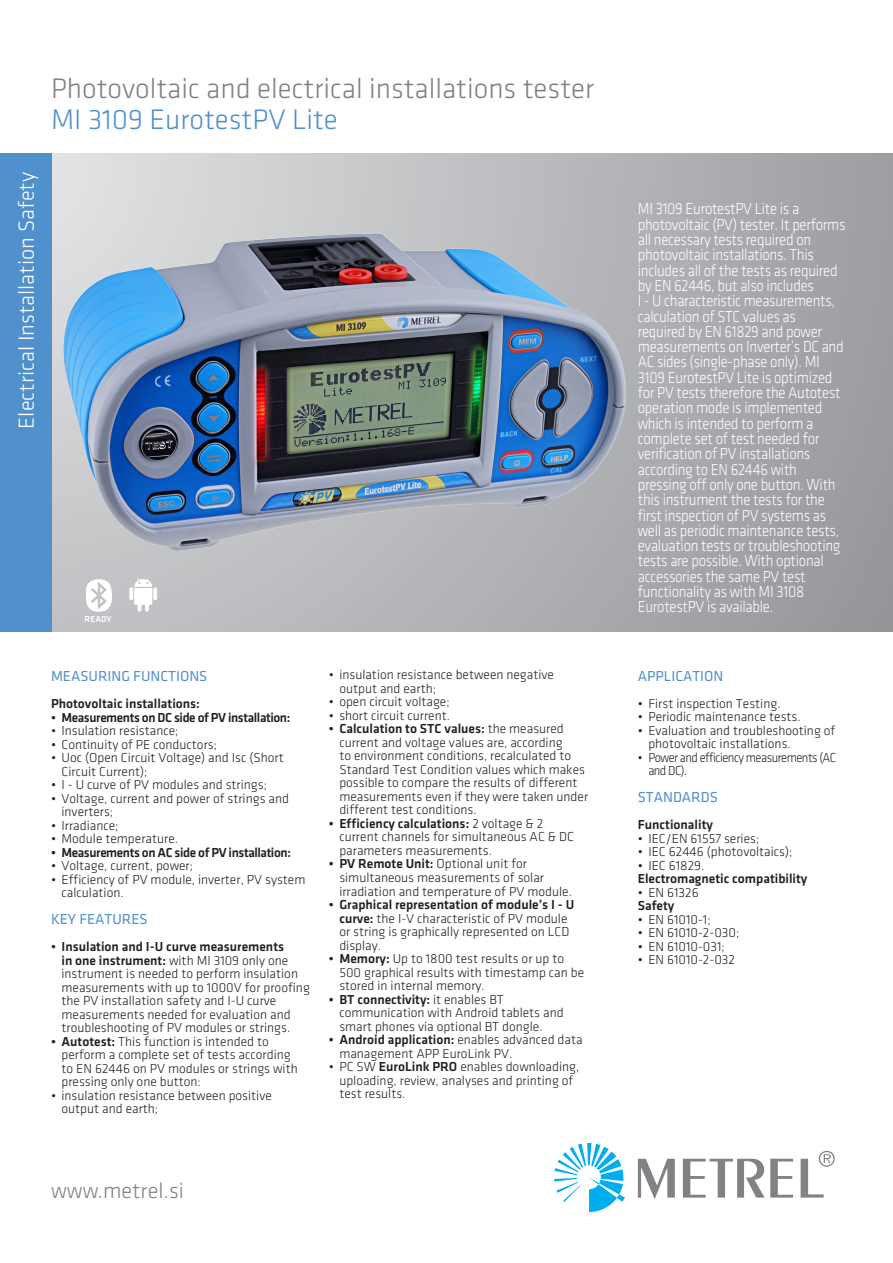
<style>
.page{position:relative;width:893px;height:1263px;background:#fff}
.page>*{position:absolute;margin:0;border:0;box-sizing:border-box;transform-origin:0 0}
.naslov{font:300 29.25px "Klavika";color:#808285}
.naslov-2{font:300 29.25px "Klavika";color:#5090cc}
.naslov-3{font:300 22.5px "Klavika";color:#fff}
.t1{font:300 22.5px "Klavika";color:#808285}
.podnaslov{font:300 16.5px/15.3px "Klavika";letter-spacing:-.02em;color:#fff;scale:.9 1}
.podnaslov-2{font:15px "Klavika";color:#5090cc}
.t2{font:300 13.5px/13.5px "Klavika";color:#231f20}
.side_mednaslov{font:500 13.5px "Klavika";letter-spacing:-.03em;color:#231f20}
.side_mednaslov-2{font:500 13.5px "Klavika";color:#231f20}
.t3{font:300 13.5px/13.5px "Klavika";letter-spacing:-.04em;color:#231f20;scale:.93 1}
.side_body{font:500 13.5px "Klavika";color:#231f20}
.t4{font:500 9px "Klavika";color:#fff}
.s1{font-weight:500}
</style>
<div class="page">
<div style="left:0;top:153px;width:893px;height:478px;background:linear-gradient(to right,#d9dadc,#9a9ca0)"></div>
<svg style="left:554px;top:1143px;width:71px;height:69px"></svg>
<svg style="left:638px;top:1150px;width:197px;height:49px"></svg>
<div style="left:0;top:153px;width:51px;height:478px;background:#5090cc"></div>
<img style="left:51px;top:222px;width:587px;height:341px">
<svg style="left:86px;top:579px;width:27px;height:33px"></svg>
<svg style="left:129px;top:587px;width:4px;height:13px"></svg>
<svg style="left:153px;top:587px;width:4px;height:13px"></svg>
<svg style="left:134px;top:577px;width:18px;height:35px"></svg>
<p class="naslov" style="left:51px;top:72px;width:545px">Photovoltaic and electrical installations tester</p>
<p class="naslov-2" style="left:51px;top:104px;width:288px">MI 3109 EurotestPV Lite</p>
<p class="naslov-3" style="left:14px;top:429px;width:258px;rotate:-90deg">Electrical Installation Safety</p>
<p class="t4" style="left:85px;top:614px;width:28px">READY</p>
<p class="podnaslov-2" style="left:51px;top:668px;width:158px">MEASURING FUNCTIONS</p>
<p class="side_mednaslov-2" style="left:51px;top:696px;width:150px">Photovoltaic installations:</p>
<p class="side_mednaslov" style="left:51px;top:710px;width:241px">• Measurements on DC side of PV installation:</p>
<p class="t2" style="left:51px;top:724px;width:129px">• Insulation resistance;</p>
<p class="t2" style="left:51px;top:738px;width:168px">• Continuity of PE conductors;</p>
<p class="t2" style="left:62px;top:751px;width:224px;text-indent:-10px">• Uoc (Open Circuit Voltage) and Isc (Short<br>Circuit Current);</p>
<p class="t2" style="left:51px;top:778px;width:217px">• I - U curve of PV modules and strings;</p>
<p class="t2" style="left:62px;top:792px;width:229px;text-indent:-10px">• Voltage, current and power of strings and inverters;</p>
<p class="t2" style="left:51px;top:819px;width:69px">• Irradiance;</p>
<p class="t2" style="left:51px;top:832px;width:129px">• Module temperature.</p>
<p class="side_mednaslov" style="left:51px;top:845px;width:241px">• Measurements on AC side of PV installation:</p>
<p class="t2" style="left:51px;top:859px;width:144px">• Voltage, current, power;</p>
<p class="t2" style="left:62px;top:873px;width:245px;text-indent:-10px">• Efficiency of PV module, inverter, PV system calculation.</p>
<p class="podnaslov-2" style="left:51px;top:911px;width:98px">KEY FEATURES</p>
<p class="t2" style="left:62px;top:940px;width:250px;text-indent:-10px"><span class="s1">• Insulation and I-U curve measurements<br>in one instrument:</span> with MI 3109 only one instrument is needed to perform insulation measurements with up to 1000V for proofing the PV installation safety and I-U curve measurements needed for evaluation and troubleshooting of PV modules or strings.</p>
<p class="t2" style="left:62px;top:1035px;width:238px;text-indent:-10px"><span class="s1">• Autotest:</span> This function is intended to perform a complete set of tests according to EN 62446 on PV modules or strings with pressing only one button:</p>
<p class="t2" style="left:62px;top:1089px;width:212px;text-indent:-10px">• insulation resistance between positive output and earth;</p>
<p class="t2" style="left:339px;top:668px;width:216px;text-indent:-10px">• insulation resistance between negative output and earth;</p>
<p class="t2" style="left:329px;top:695px;width:122px">• open circuit voltage;</p>
<p class="t2" style="left:329px;top:709px;width:123px">• short circuit current.</p>
<p class="t2" style="left:339px;top:722px;width:250px;text-indent:-10px"><span class="s1">• Calculation to STC values:</span> the measured current and voltage values are, according<br>to environment conditions, recalculated to Standard Test Condition values which makes possible to compare the results of different measurements even if they were taken under different test conditions.</p>
<p class="t2" style="left:339px;top:817px;width:236px;text-indent:-10px"><span class="s1">• Efficiency calculations:</span> 2 voltage &amp; 2 current channels for simultaneous AC &amp; DC parameters measurements.</p>
<p class="t2" style="left:339px;top:857px;width:234px;text-indent:-10px"><span class="s1">• PV Remote Unit:</span> Optional unit for simultaneous measurements of solar irradiation and temperature of PV module.</p>
<p class="t2" style="left:339px;top:898px;width:236px;text-indent:-10px"><span class="s1">• Graphical representation of module’s I - U curve:</span> the I-V characteristic of PV module or string is graphically represented on LCD display.</p>
<p class="t2" style="left:339px;top:952px;width:246px;text-indent:-10px"><span class="s1">• Memory:</span> Up to 1800 test results or up to<br>500 graphical results with timestamp can be stored in internal memory.</p>
<p class="t2" style="left:339px;top:992px;width:226px;text-indent:-10px"><span class="s1">• BT connectivity:</span> it enables BT communication with Android tablets and smart phones via optional BT dongle.</p>
<p class="t2" style="left:339px;top:1033px;width:245px;text-indent:-10px"><span class="s1">• Android application:</span> enables advanced data management APP EuroLink PV.</p>
<p class="t2" style="left:339px;top:1060px;width:242px;text-indent:-10px">• PC SW <span class="s1">EuroLink PRO</span> enables downloading, uploading, review, analyses and printing of test results.</p>
<p class="t1" style="left:51px;top:1178px;width:134px">www.metrel.si</p>
<p class="podnaslov" style="left:638px;top:202px;width:232px">MI 3109 EurotestPV Lite is a photovoltaic (PV) tester. It performs all necessary tests required on photovoltaic installations. This includes all of the tests as required by EN 62446, but also includes<br>I - U characteristic measurements, calculation of STC values as required by EN 61829 and power measurements on Inverter’s DC and<br>AC sides (single-phase only). MI<br>3109 EurotestPV Lite is optimized for PV tests therefore the Autotest operation mode is implemented which is intended to perform a complete set of test needed for verification of PV installations according to EN 62446 with pressing off only one button. With this instrument the tests for the first inspection of PV systems as well as periodic maintenance tests, evaluation tests or troubleshooting tests are possible. With optional accessories the same PV test functionality as with MI 3108<br>EurotestPV is available.</p>
<p class="podnaslov-2" style="left:638px;top:667px;width:87px">APPLICATION</p>
<p class="t2" style="left:638px;top:697px;width:144px">• First inspection Testing.</p>
<p class="t2" style="left:638px;top:710px;width:164px">• Periodic maintenance tests.</p>
<p class="t2" style="left:648px;top:724px;width:189px;text-indent:-10px">• Evaluation and troubleshooting of photovoltaic installations.</p>
<p class="t3" style="left:648px;top:751px;width:204px;text-indent:-10px">• Power and efficiency measurements (AC and DC).</p>
<p class="podnaslov-2" style="left:638px;top:789px;width:82px">STANDARDS</p>
<p class="side_mednaslov-2" style="left:638px;top:817px;width:77px">Functionality</p>
<p class="t2" style="left:638px;top:832px;width:123px">• IEC/EN 61557 series;</p>
<p class="t2" style="left:638px;top:845px;width:156px">• IEC 62446 (photovoltaics);</p>
<p class="t2" style="left:638px;top:859px;width:68px">• IEC 61829.</p>
<p class="side_mednaslov-2" style="left:638px;top:871px;width:171px">Electromagnetic compatibility</p>
<p class="t2" style="left:638px;top:886px;width:62px">• EN 61326</p>
<p class="side_body" style="left:638px;top:898px;width:38px">Safety</p>
<p class="t2" style="left:638px;top:913px;width:74px">• EN 61010-1;</p>
<p class="t2" style="left:638px;top:926px;width:103px">• EN 61010-2-030;</p>
<p class="t2" style="left:638px;top:940px;width:88px">• EN 61010-031;</p>
<p class="t2" style="left:638px;top:953px;width:99px">• EN 61010-2-032</p>
</div>
